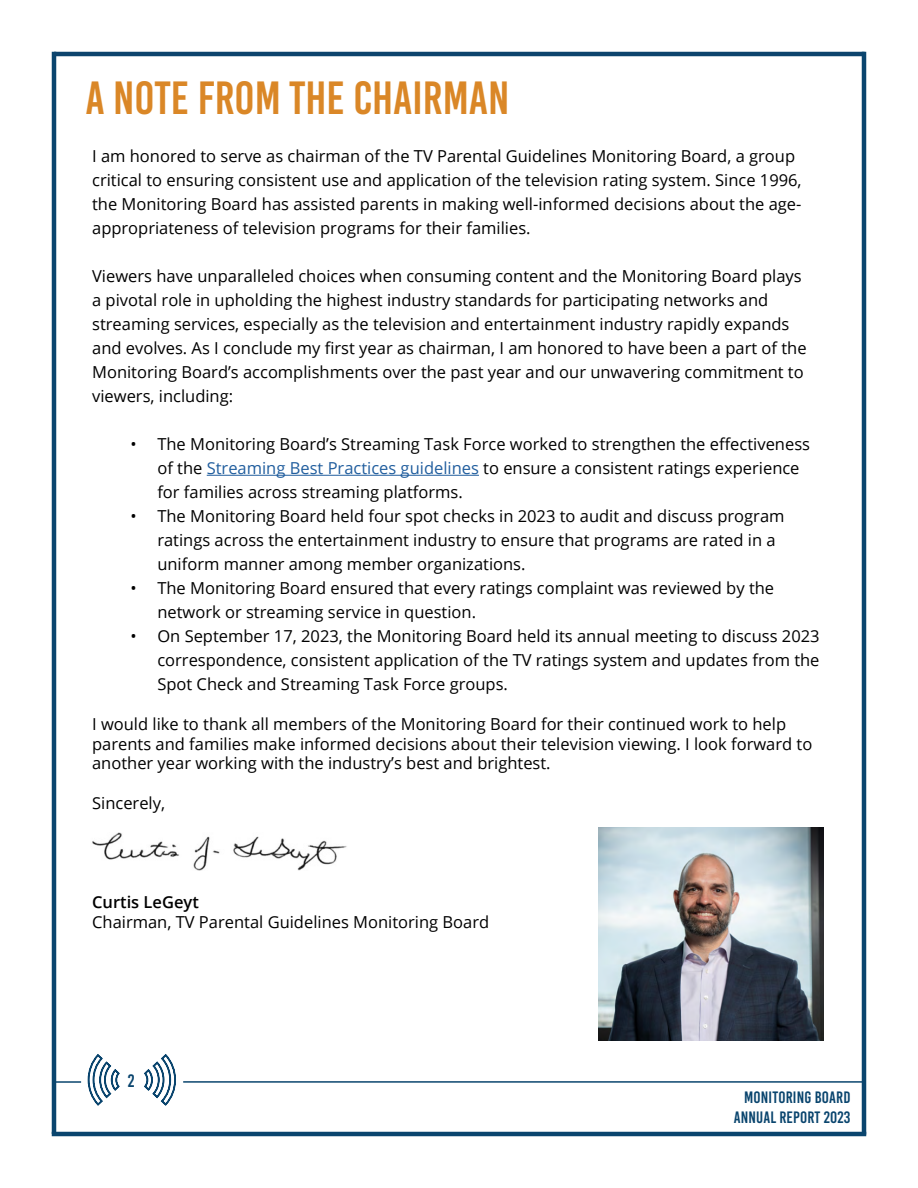
<style>
.page{position:relative;width:918px;height:1188px;background:#fff}
.page>*{position:absolute;margin:0;border:0;box-sizing:border-box;transform-origin:0 0}
.t1{font:46.5px "Bebas Kai";color:#da8727}
.t2{font:18px "Bebas Kai";color:#0a456e}
.t3{font:16.5px/24px "Open Sans";color:#000}
.t4{font:16.5px/19.8px "Bebas Kai";letter-spacing:.01em;color:#0a456e;text-align:right}
.t5{font:600 16.5px "Open Sans";color:#000}
.s1{color:#215e9e}
</style>
<div class="page">
<svg style="left:87px;top:1054px;width:33px;height:52px"></svg>
<svg style="left:144px;top:1054px;width:32px;height:52px"></svg>
<hr style="left:183px;top:1081px;width:679px;height:2px;background:#0a456e">
<hr style="left:53px;top:1081px;width:28px;height:2px;background:#0a456e">
<hr style="left:52px;top:52px;width:4px;height:1082px;background:#0a456e">
<hr style="left:54px;top:52px;width:811px;height:4px;background:#0d446d">
<hr style="left:862px;top:52px;width:4px;height:1083px;background:#0a456e">
<hr style="left:52px;top:1132px;width:814px;height:4px;background:#0a456e">
<hr style="left:207px;top:475px;width:272px;height:1px;background:#215e9e">
<img style="left:598px;top:828px;width:225px;height:213px">
<img style="left:92px;top:832px;width:255px;height:39px">
<h1 class="t1" style="left:85px;top:73px;width:426px">A NOTE FROM THE CHAIRMAN</h1>
<p class="t3" style="left:92px;top:144px;width:711px">I am honored to serve as chairman of the TV Parental Guidelines Monitoring Board, a group critical to ensuring consistent use and application of the television rating system. Since 1996, the Monitoring Board has assisted parents in making well-informed decisions about the age&shy;appropriateness of television programs for their families.</p>
<p class="t3" style="left:92px;top:264px;width:716px">Viewers have unparalleled choices when consuming content and the Monitoring Board plays a pivotal role in upholding the highest industry standards for participating networks and streaming services, especially as the television and entertainment industry rapidly expands and evolves. As I conclude my first year as chairman, I am honored to have been a part of the Monitoring Board’s accomplishments over the past year and our unwavering commitment to viewers, including:</p>
<p class="t3" style="left:157px;top:432px;width:654px;text-indent:-27px">• The Monitoring Board’s Streaming Task Force worked to strengthen the effectiveness of the <span class="s1">Streaming Best Practices guidelines</span> to ensure a consistent ratings experience for families across streaming platforms.</p>
<p class="t3" style="left:157px;top:504px;width:629px;text-indent:-27px">• The Monitoring Board held four spot checks in 2023 to audit and discuss program ratings across the entertainment industry to ensure that programs are rated in a uniform manner among member organizations.</p>
<p class="t3" style="left:157px;top:576px;width:618px;text-indent:-27px">• The Monitoring Board ensured that every ratings complaint was reviewed by the network or streaming service in question.</p>
<p class="t3" style="left:157px;top:624px;width:664px;text-align:justify;text-indent:-27px">• On September 17, 2023, the Monitoring Board held its annual meeting to discuss 2023 correspondence, consistent application of the TV ratings system and updates from the Spot Check and Streaming Task Force groups.</p>
<p class="t3" style="left:92px;top:713px;width:722px;line-height:19.8px">I would like to thank all members of the Monitoring Board for their continued work to help parents and families make informed decisions about their television viewing. I look forward to another year working with the industry’s best and brightest.</p>
<p class="t3" style="left:92px;top:791px;width:74px">Sincerely,</p>
<p class="t5" style="left:92px;top:891px;width:108px">Curtis LeGeyt</p>
<p class="t3" style="left:92px;top:909px;width:399px">Chairman, TV Parental Guidelines Monitoring Board</p>
<p class="t2" style="left:128px;top:1071px;width:8px">2</p>
<p class="t4" style="left:734px;top:1088px;width:118px">MONITORING BOARD<br>ANNUAL REPORT 2023</p>
</div>
